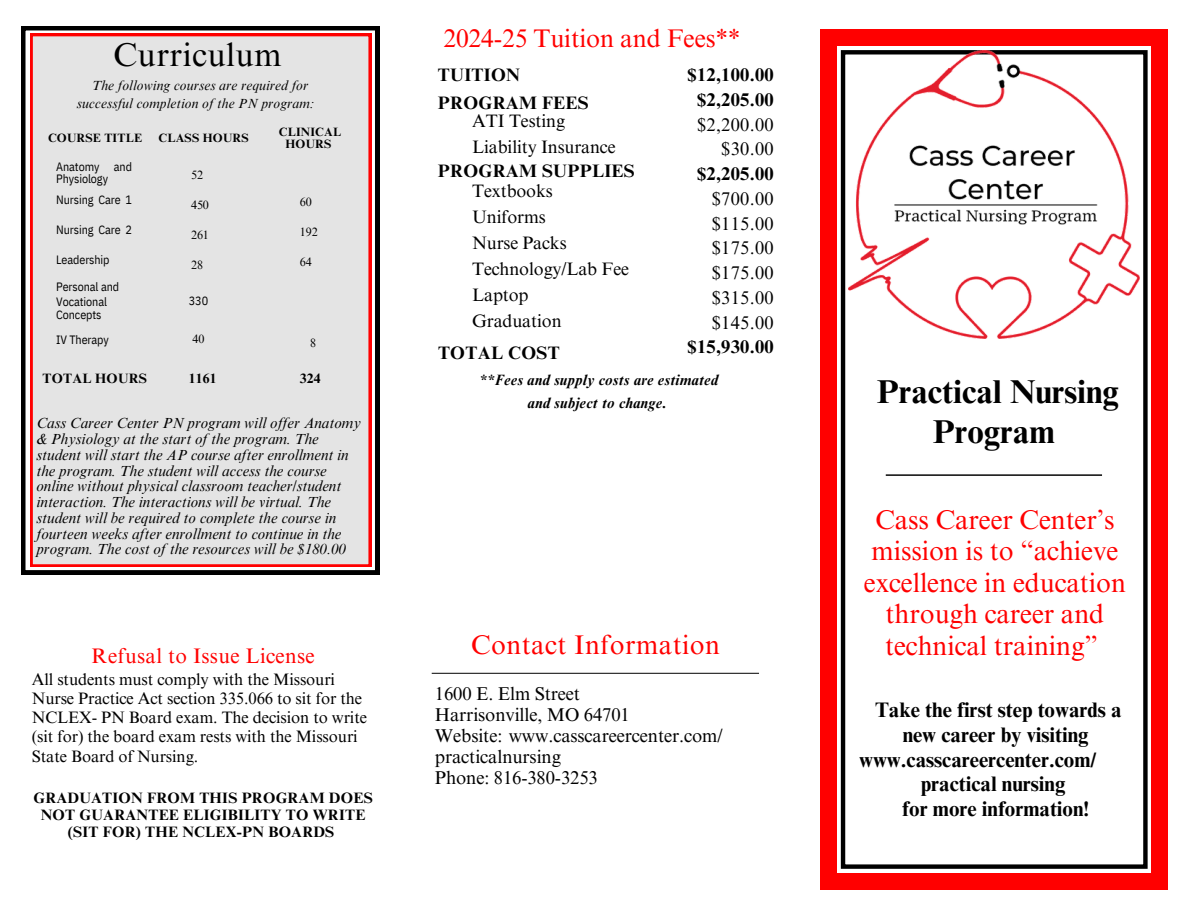
<style>
.page{position:relative;width:1188px;height:918px;background:#fff}
.page>*{position:absolute;margin:0;border:0;box-sizing:border-box;transform-origin:0 0}
.t1{font:700 33px/39.3px "Times NRMT Pro";color:#000;text-align:center}
.t2{font:33px "Times NRMT Pro";letter-spacing:.015em;color:#000}
.t3{font:27px/31.5px "Times NRMT Pro";color:#f00;text-align:center}
.t4{font:25.5px "Times NRMT Pro";letter-spacing:-.005em;color:#f00}
.t5{font:700 21px/24.8px "Times NRMT Pro";color:#000;text-align:center}
.t6{font:21px "Times NRMT Pro";letter-spacing:.015em;color:#f00}
.t7{font:18.6px/20.9px "Times NRMT Pro";letter-spacing:-.005em;color:#000}
.t8{font:18.3px "Times NRMT Pro";letter-spacing:.015em;color:#000}
.t9{font:700 18.3px "Times NRMT Pro";letter-spacing:.015em;color:#000}
.t10{font:18px "Times NRMT Pro";letter-spacing:-.005em;color:#000}
.t11{font:700 18px "Times NRMT Pro";letter-spacing:.015em;color:#000}
.t12{font:16.5px/19.2px "Times NRMT Pro";letter-spacing:-.005em;color:#000}
.t13{font:italic 15px/15.8px "Times NRMT Pro";color:#000}
.t14{font:700 15px/16.8px "Times NRMT Pro";letter-spacing:.015em;color:#000;text-align:center}
.t15{font:italic 700 15px/22.5px "Times NRMT Pro";letter-spacing:.01em;color:#000;text-align:center}
.t16{font:italic 13.5px "Times NRMT Pro";letter-spacing:.01em;color:#000}
.t17{font:700 13.5px "Times NRMT Pro";letter-spacing:.015em;color:#000}
.t18{font:12px/12px "IBM Plex Sans Cond";letter-spacing:-.005em;color:#000}
.t19{font:700 12px/12px "Times NRMT Pro";letter-spacing:.015em;color:#000;text-align:center}
.t20{font:12px "Times NRMT Pro";letter-spacing:-.005em;color:#000}
</style>
<div class="page">
<div style="left:17px;top:21px;width:367px;height:558px;border:9px solid #000"></div>
<div style="left:30px;top:33px;width:341px;height:534px;background:#e4e4e4"></div>
<div style="left:27px;top:30px;width:347px;height:540px;border:6px solid #f00"></div>
<hr style="left:432px;top:673px;width:327px;height:1px;background:#000">
<div style="left:841px;top:50px;width:307px;height:819px;border:4px solid #000"></div>
<div style="left:990px;top:873px;width:178px;height:17px;background:#f00"></div>
<div style="left:820px;top:873px;width:174px;height:17px;background:#f00"></div>
<div style="left:990px;top:29px;width:178px;height:16px;background:#f00"></div>
<div style="left:820px;top:29px;width:174px;height:16px;background:#f00"></div>
<div style="left:820px;top:29px;width:16px;height:446px;background:#f00"></div>
<div style="left:820px;top:460px;width:16px;height:430px;background:#f00"></div>
<div style="left:1151px;top:29px;width:17px;height:446px;background:#f00"></div>
<div style="left:1151px;top:460px;width:17px;height:430px;background:#f00"></div>
<hr style="left:886px;top:474px;width:216px;height:2px;background:#000">
<img style="left:849px;top:50px;width:290px;height:288px">
<p class="t2" style="left:113px;top:42px;width:170px">Curriculum</p>
<p class="t16" style="left:92px;top:80px;width:218px">The following courses are required for</p>
<p class="t16" style="left:77px;top:98px;width:239px">successful completion of the PN program:</p>
<p class="t19" style="left:48px;top:133px;width:95px">COURSE TITLE</p>
<p class="t19" style="left:159px;top:133px;width:92px">CLASS HOURS</p>
<p class="t18" style="left:56px;top:160px;width:77px">Anatomy and<br>Physiology</p>
<p class="t18" style="left:56px;top:193px;width:77px">Nursing Care 1</p>
<p class="t18" style="left:56px;top:223px;width:77px">Nursing Care 2</p>
<p class="t18" style="left:56px;top:254px;width:55px">Leadership</p>
<p class="t18" style="left:56px;top:281px;width:65px">Personal and</p>
<p class="t18" style="left:56px;top:296px;width:53px">Vocational</p>
<p class="t18" style="left:56px;top:309px;width:47px">Concepts</p>
<p class="t18" style="left:56px;top:333px;width:54px">IV Therapy</p>
<p class="t20" style="left:193px;top:334px;width:13px">40</p>
<p class="t20" style="left:191px;top:170px;width:13px">52</p>
<p class="t20" style="left:191px;top:200px;width:19px">450</p>
<p class="t20" style="left:191px;top:230px;width:19px">261</p>
<p class="t20" style="left:191px;top:260px;width:13px">28</p>
<p class="t18" style="left:189px;top:294px;width:21px">330</p>
<p class="t17" style="left:42px;top:373px;width:106px">TOTAL HOURS</p>
<p class="t17" style="left:189px;top:373px;width:29px">1161</p>
<p class="t19" style="left:279px;top:127px;width:64px">CLINICAL<br>HOURS</p>
<p class="t20" style="left:300px;top:197px;width:13px">60</p>
<p class="t20" style="left:300px;top:227px;width:19px">192</p>
<p class="t20" style="left:300px;top:257px;width:13px">64</p>
<p class="t20" style="left:310px;top:338px;width:8px">8</p>
<p class="t17" style="left:300px;top:373px;width:22px">324</p>
<p class="t13" style="left:36px;top:417px;width:326px">Cass Career Center PN program will offer Anatomy &amp; Physiology at the start of the program. The student will start the AP course after enrollment in the program. The student will access the course online without physical classroom teacher/student interaction. The interactions will be virtual. The student will be required to complete the course in fourteen weeks after enrollment to continue in the program. The cost of the resources will be $180.00</p>
<p class="t6" style="left:92px;top:648px;width:225px">Refusal to Issue License</p>
<p class="t12" style="left:32px;top:672px;width:337px">All students must comply with the Missouri Nurse Practice Act section 335.066 to sit for the NCLEX- PN Board exam. The decision to write (sit for) the board exam rests with the Missouri State Board of Nursing.</p>
<p class="t14" style="left:33px;top:791px;width:341px">GRADUATION FROM THIS PROGRAM DOES<br>NOT GUARANTEE ELIGIBILITY TO WRITE (SIT FOR) THE NCLEX-PN BOARDS</p>
<p class="t4" style="left:443px;top:28px;width:299px">2024-25 Tuition and Fees**</p>
<p class="t11" style="left:438px;top:68px;width:84px">TUITION</p>
<p class="t9" style="left:688px;top:68px;width:88px">$12,100.00</p>
<p class="t9" style="left:697px;top:93px;width:78px">$2,205.00</p>
<p class="t8" style="left:697px;top:117px;width:78px">$2,200.00</p>
<p class="t8" style="left:721px;top:142px;width:54px">$30.00</p>
<p class="t9" style="left:697px;top:167px;width:78px">$2,205.00</p>
<p class="t8" style="left:712px;top:192px;width:63px">$700.00</p>
<p class="t8" style="left:712px;top:216px;width:63px">$115.00</p>
<p class="t8" style="left:712px;top:241px;width:63px">$175.00</p>
<p class="t8" style="left:712px;top:266px;width:63px">$175.00</p>
<p class="t8" style="left:712px;top:291px;width:63px">$315.00</p>
<p class="t8" style="left:712px;top:315px;width:63px">$145.00</p>
<p class="t9" style="left:688px;top:340px;width:88px">$15,930.00</p>
<p class="t11" style="left:438px;top:96px;width:152px">PROGRAM FEES</p>
<p class="t10" style="left:472px;top:114px;width:94px">ATI Testing</p>
<p class="t10" style="left:472px;top:140px;width:145px">Liability Insurance</p>
<p class="t11" style="left:438px;top:164px;width:199px">PROGRAM SUPPLIES</p>
<p class="t10" style="left:472px;top:184px;width:82px">Textbooks</p>
<p class="t10" style="left:472px;top:210px;width:75px">Uniforms</p>
<p class="t10" style="left:472px;top:236px;width:96px">Nurse Packs</p>
<p class="t10" style="left:472px;top:262px;width:158px">Technology/Lab Fee</p>
<p class="t10" style="left:472px;top:288px;width:58px">Laptop</p>
<p class="t10" style="left:472px;top:314px;width:91px">Graduation</p>
<p class="t11" style="left:438px;top:346px;width:123px">TOTAL COST</p>
<p class="t15" style="left:480px;top:371px;width:240px">**Fees and supply costs are estimated and subject to change.</p>
<p class="t3" style="left:471px;top:633px;width:250px">Contact Information</p>
<p class="t7" style="left:435px;top:686px;width:147px">1600 E. Elm Street</p>
<p class="t7" style="left:435px;top:707px;width:196px">Harrisonville, MO 64701</p>
<p class="t7" style="left:435px;top:728px;width:289px">Website: www.casscareercenter.com/ practicalnursing</p>
<p class="t7" style="left:435px;top:769px;width:164px">Phone: 816-380-3253</p>
<p class="t1" style="left:877px;top:376px;width:244px">Practical Nursing<br>Program</p>
<p class="t3" style="left:864px;top:507px;width:264px">Cass Career Center’s mission is to “achieve excellence in education through career and technical training”</p>
<p class="t5" style="left:875px;top:700px;width:248px">Take the first step towards a new career by visiting</p>
<p class="t5" style="left:859px;top:750px;width:239px">www.casscareercenter.com/</p>
<p class="t5" style="left:921px;top:774px;width:146px">practical nursing</p>
<p class="t5" style="left:902px;top:799px;width:188px">for more information!</p>
</div>
